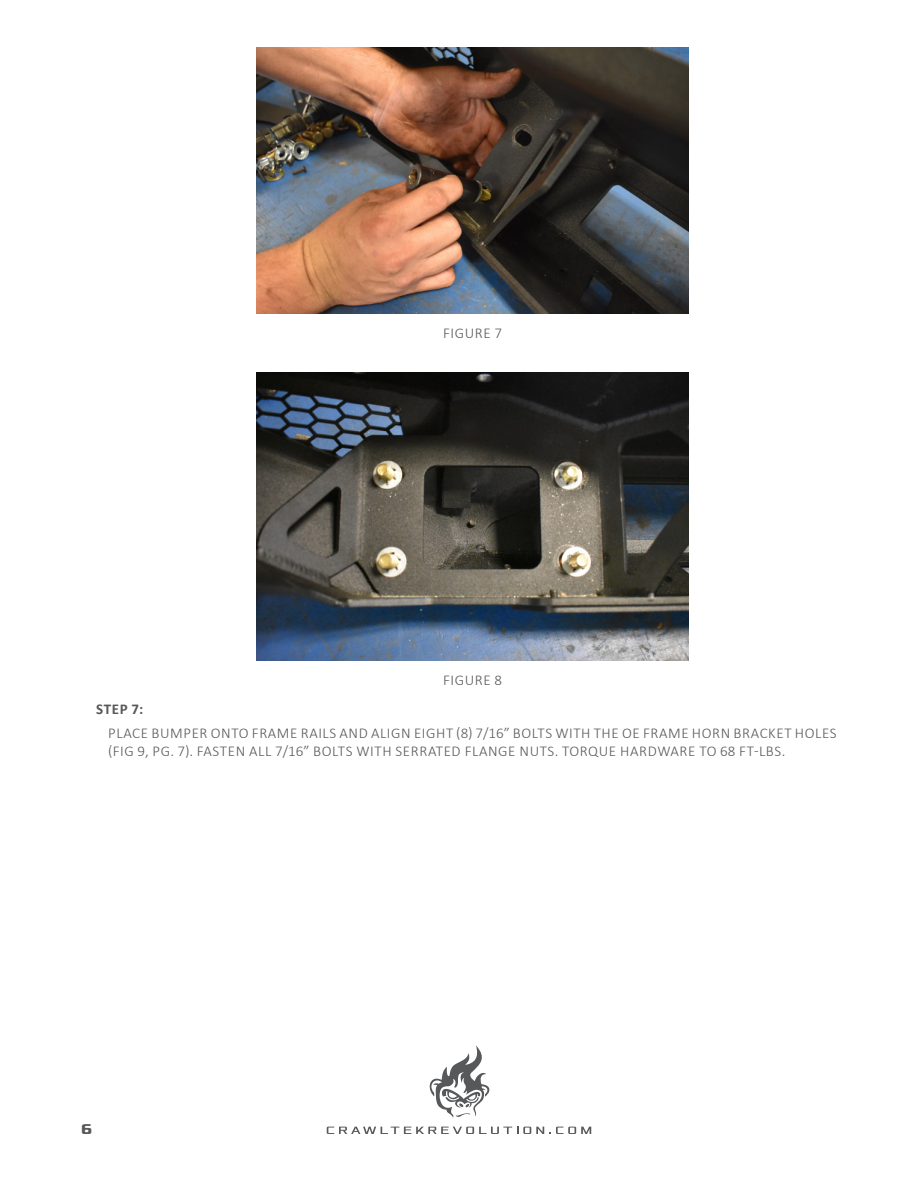
<style>
.page{position:relative;width:918px;height:1188px;background:#fff}
.page>*{position:absolute;margin:0;border:0;box-sizing:border-box;transform-origin:0 0}
.Steps_Text{font:300 15px/18px "Calibri";letter-spacing:.04em;color:#57585a}
.Steps{font:700 15px "Calibri";color:#57585a}
.t1{font:700 15px "Xolonium";color:#57585a}
</style>
<div class="page">
<img style="left:256px;top:48px;width:432px;height:265px">
<img style="left:256px;top:372px;width:432px;height:288px">
<svg style="left:429px;top:1045px;width:61px;height:73px"></svg>
<svg style="left:327px;top:1127px;width:264px;height:7px"></svg>
<p class="Steps_Text" style="left:443px;top:324px;width:61px">FIGURE 7</p>
<p class="Steps_Text" style="left:443px;top:671px;width:61px">FIGURE 8</p>
<p class="Steps" style="left:96px;top:698px;width:48px">STEP 7:</p>
<p class="Steps_Text" style="left:108px;top:724px;width:730px">PLACE BUMPER ONTO FRAME RAILS AND ALIGN EIGHT (8) 7/16” BOLTS WITH THE OE FRAME HORN BRACKET HOLES (FIG 9, PG. 7). FASTEN ALL 7/16” BOLTS WITH SERRATED FLANGE NUTS. TORQUE HARDWARE TO 68 FT-LBS.</p>
<p class="t1" style="left:81px;top:1121px;width:13px">6</p>
</div>
